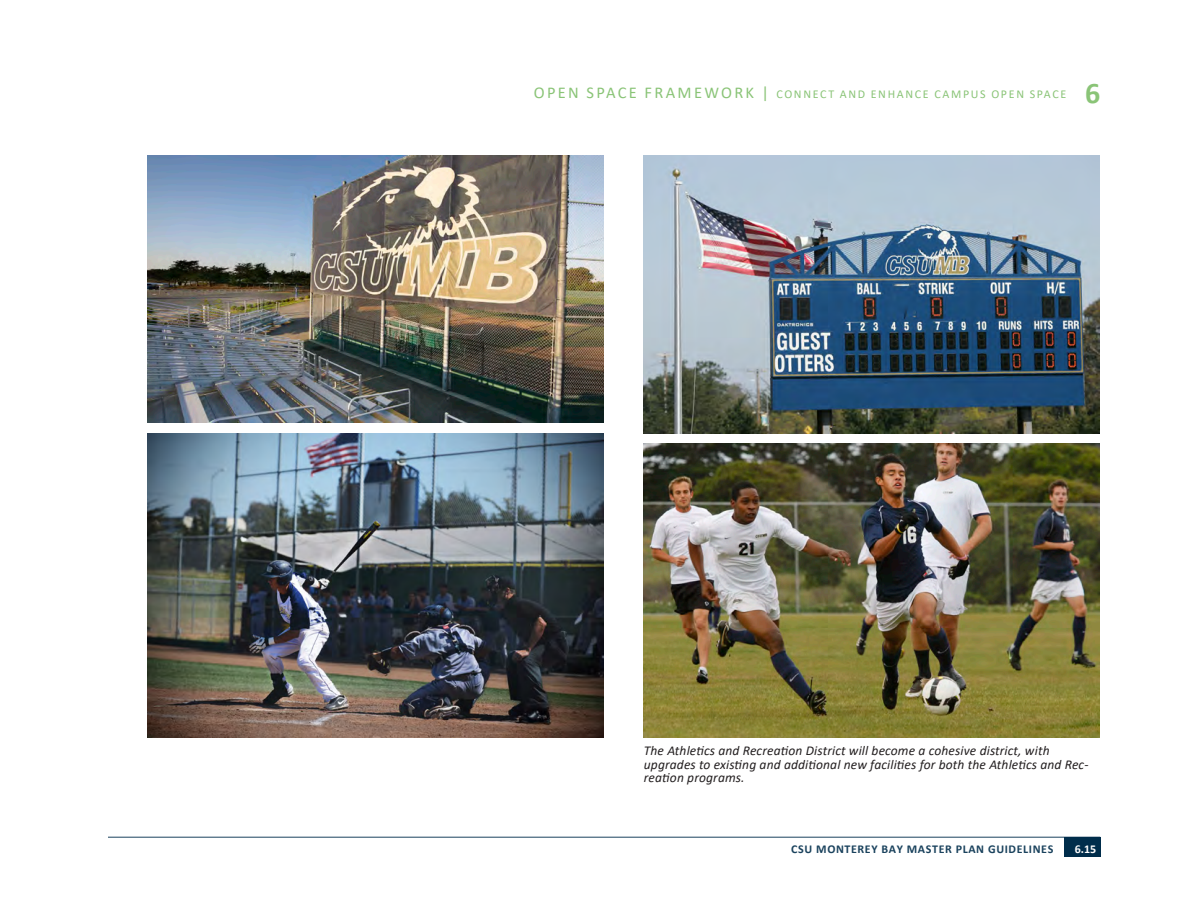
<style>
.page{position:relative;width:1188px;height:918px;background:#fff}
.page>*{position:absolute;margin:0;border:0;box-sizing:border-box;transform-origin:0 0}
.t1{font:700 30px "Calibri";color:#8ac477}
.captions{font:italic 13.5px/13.5px "Calibri";letter-spacing:.01em;color:#231f20}
.t2{font:12px "Calibri";letter-spacing:.14em;color:#8ac477}
.t3{font:700 12px "Calibri";letter-spacing:.05em;color:#1a425d}
.t4{font:700 12px "Calibri";color:#fff}
.s1{font-size:16.5px}
</style>
<div class="page">
<hr style="left:108px;top:837px;width:992px;height:1px;background:#1a425d">
<div style="left:1064px;top:837px;width:36px;height:19px;background:#002d4b"></div>
<img style="left:148px;top:433px;width:455px;height:305px">
<img style="left:644px;top:155px;width:456px;height:279px">
<img style="left:148px;top:155px;width:455px;height:268px">
<img style="left:644px;top:444px;width:456px;height:294px">
<p class="t2" style="left:534px;top:86px;width:534px"><span class="s1">OPEN SPACE FRAMEWORK |</span> CONNECT AND ENHANCE CAMPUS OPEN SPACE</p>
<h1 class="t1" style="left:1085px;top:72px;width:17px">6</h1>
<p class="captions" style="left:644px;top:743px;width:446px">The Athletics and Recreation District will become a cohesive district, with upgrades to existing and additional new facilities for both the Athletics and Rec&shy;reation programs.</p>
<p class="t3" style="left:791px;top:841px;width:264px">CSU MONTEREY BAY MASTER PLAN GUIDELINES</p>
<p class="t4" style="left:1075px;top:841px;width:23px">6.15</p>
</div>
